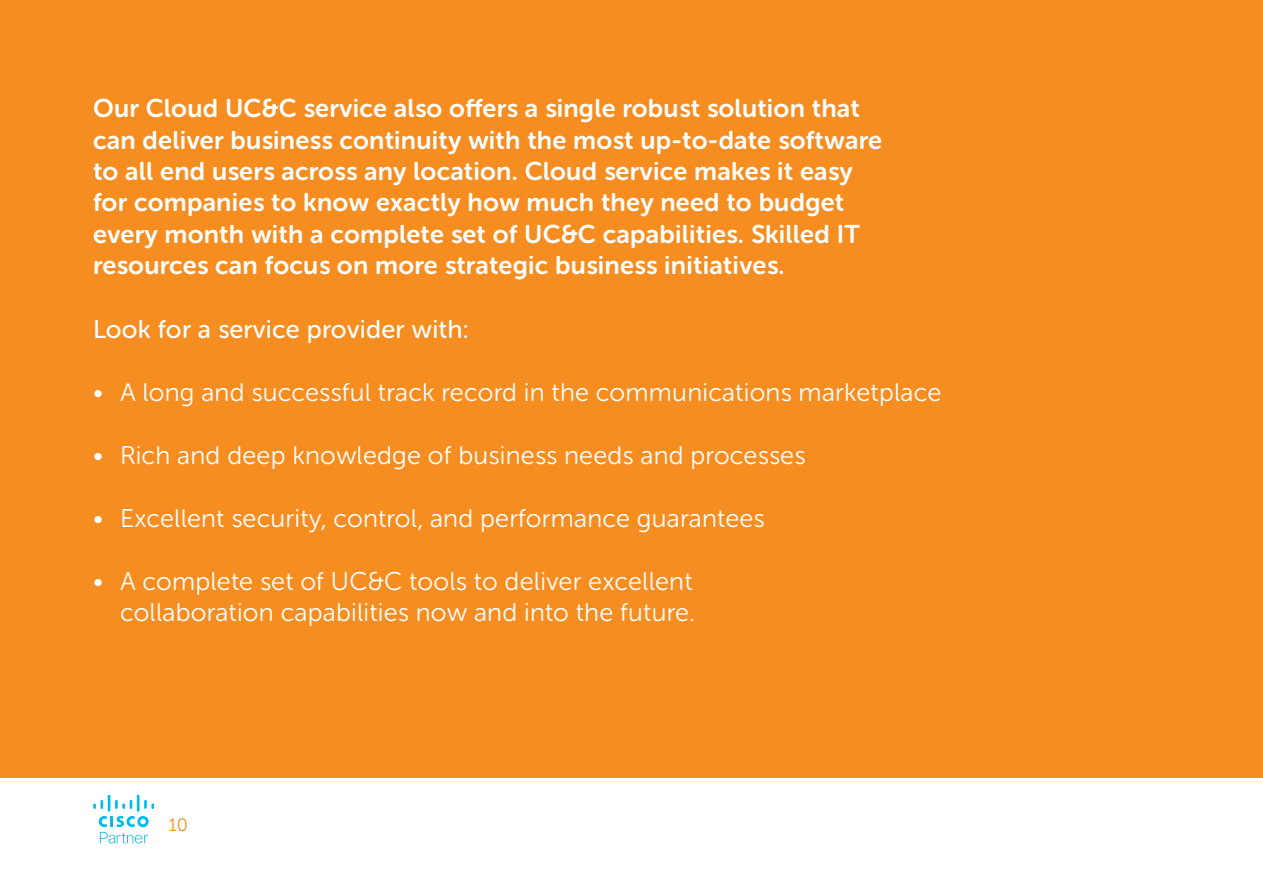
<style>
.page{position:relative;width:1263px;height:893px;background:#fff}
.page>*{position:absolute;margin:0;border:0;box-sizing:border-box;transform-origin:0 0}
.t1{font:25.5px/31.5px "Museo Sans Rounded 700";letter-spacing:.01em;color:#fff}
.t2{font:25.5px/31.5px "Museo Sans Rounded 300";letter-spacing:.01em;color:#fff;text-align:right}
.t3{font:25.5px "Museo Sans Rounded 500";letter-spacing:.01em;color:#fff}
.t4{font:18px "Museo Sans Rounded 300";color:#f68d20}
</style>
<div class="page">
<svg style="left:93px;top:795px;width:61px;height:49px"></svg>
<div style="left:0;top:0;width:1263px;height:778px;background:#f68d20"></div>
<p class="t1" style="left:93px;top:93px;width:790px">Our Cloud UC&amp;C service also offers a single robust solution that can deliver business continuity with the most up-to-date software to all end users across any location. Cloud service makes it easy for companies to know exactly how much they need to budget every month with a complete set of UC&amp;C capabilities. Skilled IT resources can focus on more strategic business initiatives.</p>
<p class="t3" style="left:93px;top:315px;width:377px">Look for a service provider with:</p>
<p class="t2" style="left:93px;top:376px;width:850px">• A long and successful track record in the communications marketplace</p>
<p class="t2" style="left:93px;top:439px;width:714px">• Rich and deep knowledge of business needs and processes</p>
<p class="t2" style="left:93px;top:502px;width:673px">• Excellent security, control, and performance guarantees</p>
<p class="t2" style="left:93px;top:565px;width:603px">• A complete set of UC&amp;C tools to deliver excellent collaboration capabilities now and into the future.</p>
<p class="t4" style="left:169px;top:815px;width:21px">10</p>
</div>
